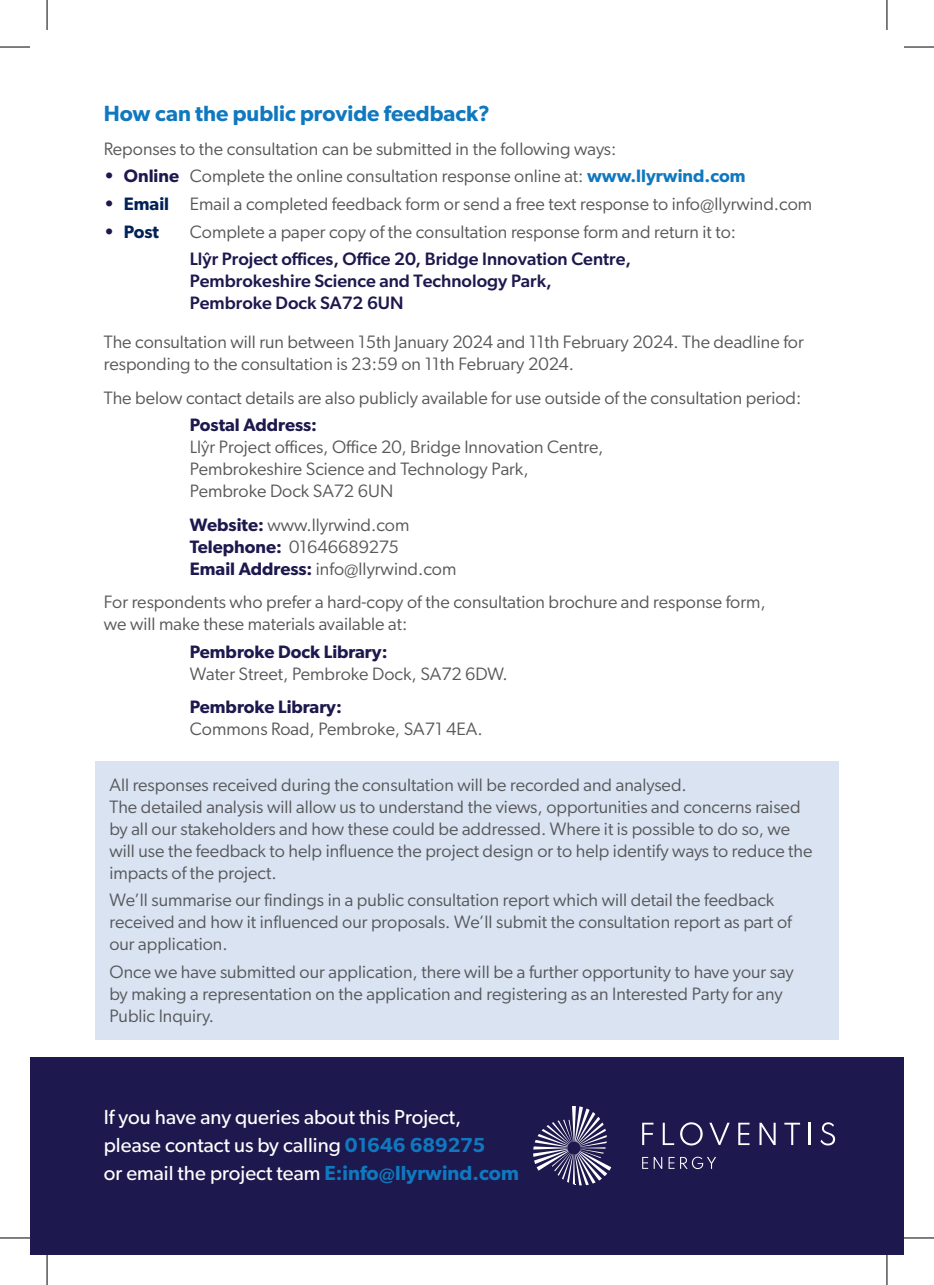
<style>
.page{position:relative;width:934px;height:1285px;background:#fff}
.page>*{position:absolute;margin:0;border:0;box-sizing:border-box;transform-origin:0 0}
.t1{font:600 22px "Gibson";color:#1078bf}
.t2{font:20.4px/28px "Gibson";color:#fff}
.t3{font:18px/22px "Gibson";color:#57585a}
.t4{font:500 18px/22px "Gibson";color:#1d184d}
.t5{font:600 18px "Gibson";color:#1d184d}
.t6{font:600 18px "Gibson";color:#002257}
.s1{font-weight:600;color:#1d184d}
.s2{font-weight:600;color:#1078bf}
.s3{font-weight:600;color:#002257}
.s4{color:#1d184d}
</style>
<div class="page">
<div style="left:95px;top:761px;width:743px;height:278px;background:#d9e3f2"></div>
<div style="left:30px;top:1057px;width:873px;height:198px;background:#1d184d"></div>
<img style="left:533px;top:1140px;width:35px;height:24px">
<img style="left:537px;top:1134px;width:31px;height:12px">
<img style="left:541px;top:1129px;width:27px;height:16px">
<img style="left:546px;top:1125px;width:23px;height:19px">
<img style="left:551px;top:1122px;width:18px;height:21px">
<img style="left:557px;top:1120px;width:6px;height:22px">
<img style="left:563px;top:1119px;width:8px;height:23px">
<img style="left:568px;top:1119px;width:3px;height:22px">
<img style="left:533px;top:1148px;width:34px;height:8px">
<img style="left:536px;top:1151px;width:32px;height:19px">
<img style="left:578px;top:1122px;width:25px;height:22px">
<svg style="left:580px;top:1147px;width:26px;height:1px"></svg>
<img style="left:571px;top:1106px;width:11px;height:36px">
<img style="left:600px;top:1128px;width:5px;height:7px">
<img style="left:579px;top:1135px;width:27px;height:11px">
<img style="left:575px;top:1108px;width:14px;height:34px">
<img style="left:576px;top:1112px;width:19px;height:30px">
<img style="left:577px;top:1116px;width:23px;height:27px">
<img style="left:595px;top:1176px;width:6px;height:4px">
<img style="left:567px;top:1154px;width:5px;height:28px">
<img style="left:562px;top:1154px;width:9px;height:25px">
<img style="left:557px;top:1153px;width:13px;height:22px">
<img style="left:554px;top:1166px;width:15px;height:5px">
<img style="left:551px;top:1152px;width:18px;height:14px">
<img style="left:578px;top:1152px;width:29px;height:24px">
<img style="left:588px;top:1170px;width:7px;height:13px">
<img style="left:577px;top:1153px;width:11px;height:32px">
<img style="left:572px;top:1154px;width:9px;height:31px">
<img style="left:579px;top:1150px;width:32px;height:20px">
<svg style="left:642px;top:1122px;width:11px;height:23px"></svg>
<svg style="left:662px;top:1122px;width:40px;height:23px"></svg>
<svg style="left:709px;top:1122px;width:20px;height:23px"></svg>
<svg style="left:738px;top:1122px;width:11px;height:23px"></svg>
<svg style="left:759px;top:1122px;width:16px;height:23px"></svg>
<svg style="left:784px;top:1122px;width:15px;height:23px"></svg>
<hr style="left:808px;top:1122px;width:2px;height:23px;background:#fff">
<svg style="left:820px;top:1122px;width:14px;height:23px"></svg>
<svg style="left:642px;top:1157px;width:20px;height:11px"></svg>
<svg style="left:668px;top:1156px;width:47px;height:13px"></svg>
<hr style="left:0;top:47px;width:30px;height:1px;background:#000">
<hr style="left:903px;top:47px;width:30px;height:1px;background:#000">
<hr style="left:0;top:1237px;width:30px;height:1px;background:#000">
<hr style="left:903px;top:1237px;width:30px;height:1px;background:#000">
<hr style="left:47px;top:0;width:1px;height:30px;background:#000">
<hr style="left:47px;top:1255px;width:1px;height:30px;background:#000">
<hr style="left:886px;top:0;width:1px;height:30px;background:#000">
<hr style="left:886px;top:1255px;width:1px;height:30px;background:#000">
<p class="t1" style="left:104px;top:101px;width:387px">How can the public provide feedback?</p>
<p class="t3" style="left:104px;top:137px;width:514px">Reponses to the consultation can be submitted in the following ways:</p>
<p class="t3" style="left:104px;top:165px;width:643px"><span class="s1">• Online</span> Complete the online consultation response online at: <span class="s2">www.llyrwind.com</span></p>
<p class="t3" style="left:104px;top:193px;width:709px"><span class="s1">•</span> <span class="s3">Email</span> Email a completed feedback form or send a free text response to info@llyrwind.com</p>
<p class="t6" style="left:104px;top:221px;width:57px"><span class="s4">•</span> Post</p>
<p class="t3" style="left:190px;top:220px;width:547px">Complete a paper copy of the consultation response form and return it to:</p>
<p class="t4" style="left:190px;top:248px;width:442px">Llŷr Project offices, Office 20, Bridge Innovation Centre,<br>Pembrokeshire Science and Technology Park,<br>Pembroke Dock SA72 6UN</p>
<p class="t3" style="left:104px;top:331px;width:701px">The consultation will run between 15th January 2024 and 11th February 2024. The deadline for responding to the consultation is 23:59 on 11th February 2024.</p>
<p class="t3" style="left:104px;top:386px;width:698px">The below contact details are also publicly available for use outside of the consultation period:</p>
<p class="t5" style="left:190px;top:414px;width:129px">Postal Address:</p>
<p class="t3" style="left:190px;top:436px;width:415px">Llŷr Project offices, Office 20, Bridge Innovation Centre,<br>Pembrokeshire Science and Technology Park,<br>Pembroke Dock SA72 6UN</p>
<p class="t3" style="left:190px;top:513px;width:268px"><span class="s1">Website:</span> www.llyrwind.com<br><span class="s1">Telephone:</span> 01646689275<br><span class="s1">Email Address:</span> info@llyrwind.com</p>
<p class="t3" style="left:104px;top:591px;width:663px">For respondents who prefer a hard-copy of the consultation brochure and response form, we will make these materials available at:</p>
<p class="t5" style="left:190px;top:641px;width:199px">Pembroke Dock Library:</p>
<p class="t3" style="left:190px;top:662px;width:319px">Water Street, Pembroke Dock, SA72 6DW.</p>
<p class="t5" style="left:190px;top:696px;width:153px">Pembroke Library:</p>
<p class="t3" style="left:190px;top:717px;width:294px">Commons Road, Pembroke, SA71 4EA.</p>
<p class="t3" style="left:109px;top:773px;width:704px">All responses received during the consultation will be recorded and analysed.<br>The detailed analysis will allow us to understand the views, opportunities and concerns raised by all our stakeholders and how these could be addressed. Where it is possible to do so, we will use the feedback to help influence the project design or to help identify ways to reduce the impacts of the project.</p>
<p class="t3" style="left:109px;top:888px;width:683px">We’ll summarise our findings in a public consultation report which will detail the feedback received and how it influenced our proposals. We’ll submit the consultation report as part of our application.</p>
<p class="t3" style="left:109px;top:960px;width:685px">Once we have submitted our application, there will be a further opportunity to have your say by making a representation on the application and registering as an Interested Party for any<br>Public Inquiry.</p>
<p class="t2" style="left:104px;top:1102px;width:416px">If you have any queries about this Project, please contact us by calling <span class="s2">01646 689275<br></span>or email the project team <span class="s2">E:info@llyrwind.com</span></p>
</div>
